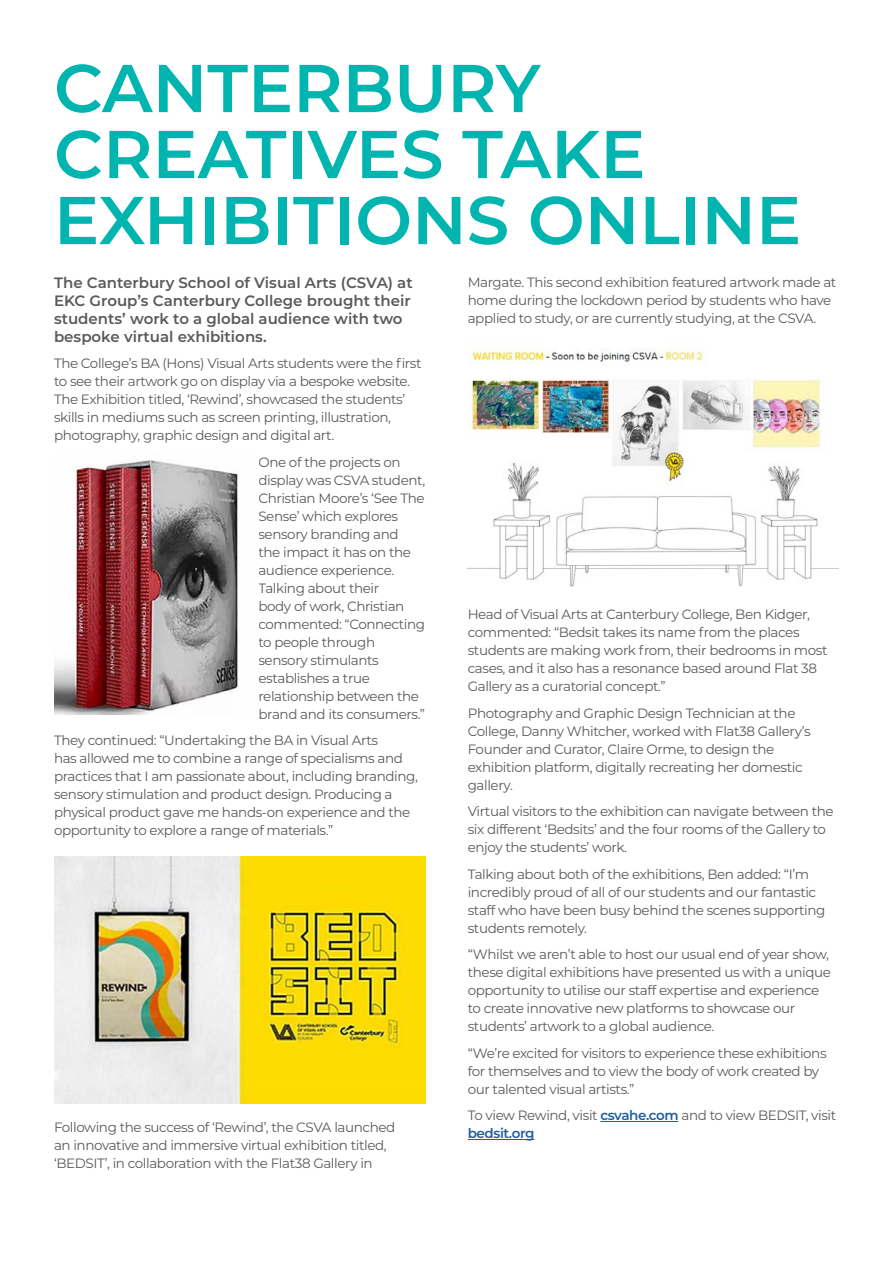
<style>
.page{position:relative;width:893px;height:1263px;background:#fff}
.page>*{position:absolute;margin:0;border:0;box-sizing:border-box;transform-origin:0 0}
.t1{font:600 67.5px/66px "Montserrat";color:#00b5af}
.t2{font:600 15px/18px "Montserrat";color:#5a5a5a}
.t3{font:13.5px/18px "Montserrat";letter-spacing:-.03em;color:#5a5a5a}
.s1{font-weight:600;color:#215e9e}
</style>
<div class="page">
<hr style="left:600px;top:1121px;width:78px;height:1px;background:#215e9e">
<hr style="left:468px;top:1139px;width:66px;height:1px;background:#215e9e">
<img style="left:54px;top:460px;width:184px;height:254px">
<img style="left:54px;top:856px;width:371px;height:247px">
<img style="left:468px;top:342px;width:371px;height:245px">
<h1 class="t1" style="left:54px;top:52px;width:749px">CANTERBURY<br>CREATIVES TAKE<br>EXHIBITIONS ONLINE</h1>
<p class="t2" style="left:54px;top:273px;width:360px">The Canterbury School of Visual Arts (CSVA) at EKC Group’s Canterbury College brought their students’ work to a global audience with two bespoke virtual exhibitions.</p>
<p class="t3" style="left:54px;top:354px;width:369px">The College’s BA (Hons) Visual Arts students were the first to see their artwork go on display via a bespoke website.<br>The Exhibition titled, ‘Rewind’, showcased the students’ skills in mediums such as screen printing, illustration, photography, graphic design and digital art.</p>
<p class="t3" style="left:258px;top:453px;width:168px">One of the projects on display was CSVA student,<br>Christian Moore’s ‘See The<br>Sense’ which explores sensory branding and<br>the impact it has on the audience experience.<br>Talking about their<br>body of work, Christian commented: “Connecting to people through sensory stimulants establishes a true relationship between the brand and its consumers.”</p>
<p class="t3" style="left:54px;top:731px;width:365px">They continued: “Undertaking the BA in Visual Arts<br>has allowed me to combine a range of specialisms and practices that I am passionate about, including branding, sensory stimulation and product design. Producing a physical product gave me hands-on experience and the opportunity to explore a range of materials.”</p>
<p class="t3" style="left:468px;top:272px;width:370px">Margate. This second exhibition featured artwork made at home during the lockdown period by students who have applied to study, or are currently studying, at the CSVA.</p>
<p class="t3" style="left:468px;top:605px;width:361px">Head of Visual Arts at Canterbury College, Ben Kidger, commented: “Bedsit takes its name from the places students are making work from, their bedrooms in most cases, and it also has a resonance based around Flat 38<br>Gallery as a curatorial concept.”</p>
<p class="t3" style="left:468px;top:703px;width:345px">Photography and Graphic Design Technician at the College, Danny Whitcher, worked with Flat38 Gallery’s Founder and Curator, Claire Orme, to design the exhibition platform, digitally recreating her domestic gallery.</p>
<p class="t3" style="left:468px;top:802px;width:367px">Virtual visitors to the exhibition can navigate between the six different ‘Bedsits’ and the four rooms of the Gallery to enjoy the students’ work.</p>
<p class="t3" style="left:468px;top:864px;width:359px">Talking about both of the exhibitions, Ben added: “I’m incredibly proud of all of our students and our fantastic staff who have been busy behind the scenes supporting students remotely.</p>
<p class="t3" style="left:468px;top:945px;width:365px">“Whilst we aren’t able to host our usual end of year show, these digital exhibitions have presented us with a unique opportunity to utilise our staff expertise and experience to create innovative new platforms to showcase our students’ artwork to a global audience.</p>
<p class="t3" style="left:468px;top:1043px;width:360px">“We’re excited for visitors to experience these exhibitions for themselves and to view the body of work created by our talented visual artists.”</p>
<p class="t3" style="left:468px;top:1106px;width:370px">To view Rewind, visit <span class="s1">csvahe.com</span> and to view BEDSIT, visit <span class="s1">bedsit.org</span></p>
<p class="t3" style="left:54px;top:1118px;width:343px">Following the success of ‘Rewind’, the CSVA launched an innovative and immersive virtual exhibition titled, ‘BEDSIT’, in collaboration with the Flat38 Gallery in</p>
</div>
